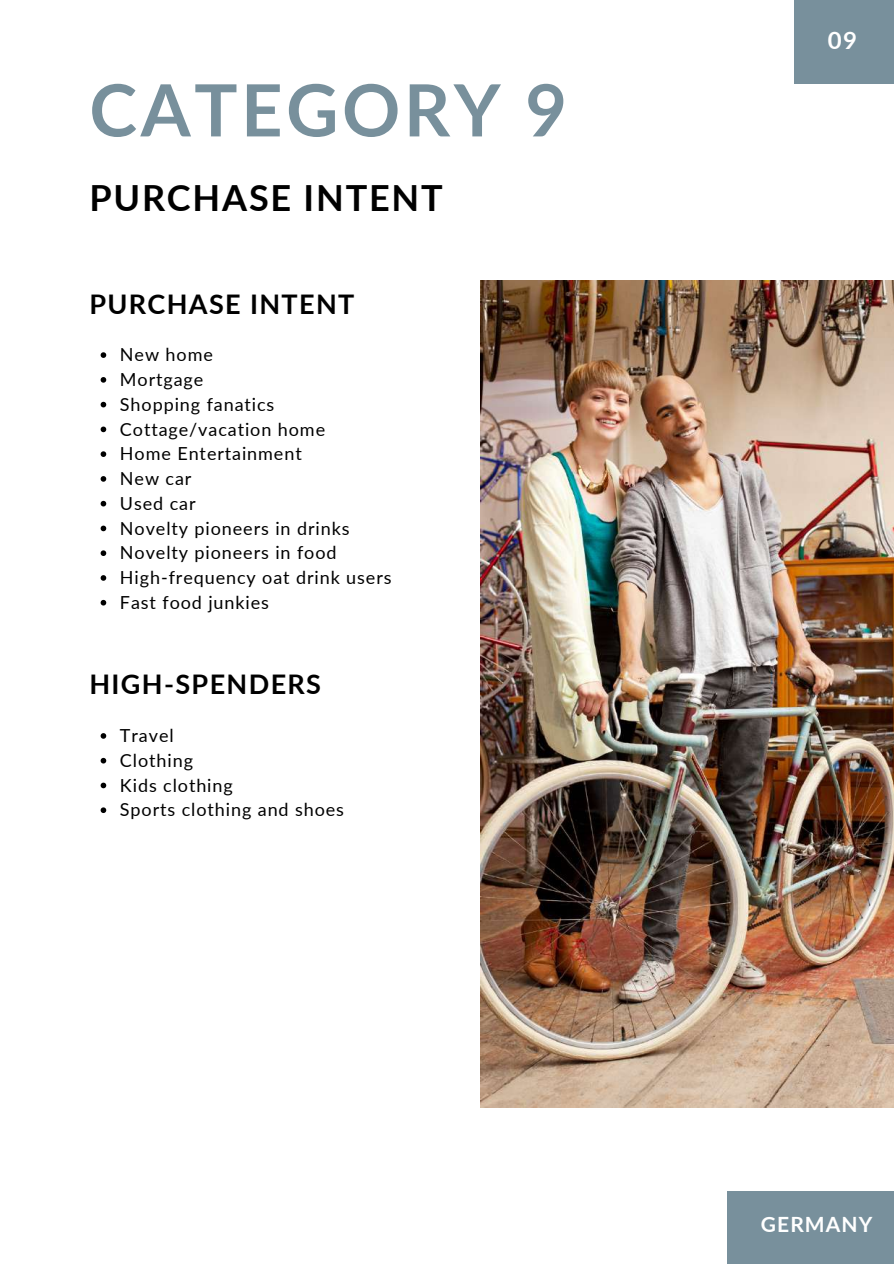
<style>
.page{position:relative;width:894px;height:1264px;background:#fff}
.page>*{position:absolute;margin:0;border:0;box-sizing:border-box;transform-origin:0 0}
.t1{font:700 72px "Lato";letter-spacing:.05em;color:#78909c}
.t2{font:700 36px "Lato";letter-spacing:.05em;color:#000}
.t3{font:700 27px "Lato";letter-spacing:.05em;color:#000}
.t4{font:700 24px "Lato";color:#fff}
.t5{font:700 21px "Lato";letter-spacing:.05em;color:#fff}
.t6{font:18px/24.8px "Lato";letter-spacing:.05em;color:#000}
</style>
<div class="page">
<div style="left:727px;top:1191px;width:166px;height:72px;background:#78909c"></div>
<svg style="left:101px;top:352px;width:5px;height:6px"></svg>
<svg style="left:101px;top:377px;width:5px;height:5px"></svg>
<svg style="left:101px;top:402px;width:5px;height:5px"></svg>
<svg style="left:101px;top:426px;width:5px;height:6px"></svg>
<svg style="left:101px;top:451px;width:5px;height:6px"></svg>
<svg style="left:101px;top:476px;width:5px;height:5px"></svg>
<svg style="left:101px;top:501px;width:5px;height:5px"></svg>
<svg style="left:101px;top:525px;width:5px;height:6px"></svg>
<svg style="left:101px;top:550px;width:5px;height:6px"></svg>
<svg style="left:101px;top:575px;width:5px;height:5px"></svg>
<svg style="left:101px;top:600px;width:5px;height:5px"></svg>
<div style="left:793px;top:0;width:100px;height:83px;background:#78909c"></div>
<svg style="left:101px;top:733px;width:5px;height:5px"></svg>
<svg style="left:101px;top:758px;width:5px;height:5px"></svg>
<svg style="left:101px;top:782px;width:5px;height:6px"></svg>
<svg style="left:101px;top:807px;width:5px;height:6px"></svg>
<img style="left:480px;top:280px;width:413px;height:827px">
<h1 class="t1" style="left:89px;top:65px;width:479px">CATEGORY 9</h1>
<h2 class="t2" style="left:89px;top:175px;width:355px">PURCHASE INTENT</h2>
<h3 class="t3" style="left:89px;top:287px;width:266px">PURCHASE INTENT</h3>
<p class="t6" style="left:120px;top:342px;width:273px">New home<br>Mortgage<br>Shopping fanatics<br>Cottage/vacation home<br>Home Entertainment<br>New car<br>Used car<br>Novelty pioneers in drinks<br>Novelty pioneers in food<br>High-frequency oat drink users<br>Fast food junkies</p>
<h3 class="t3" style="left:89px;top:667px;width:233px">HIGH-SPENDERS</h3>
<p class="t6" style="left:120px;top:722px;width:225px">Travel<br>Clothing<br>Kids clothing<br>Sports clothing and shoes</p>
<h3 class="t4" style="left:827px;top:25px;width:31px">09</h3>
<p class="t5" style="left:760px;top:1211px;width:113px">GERMANY</p>
</div>
